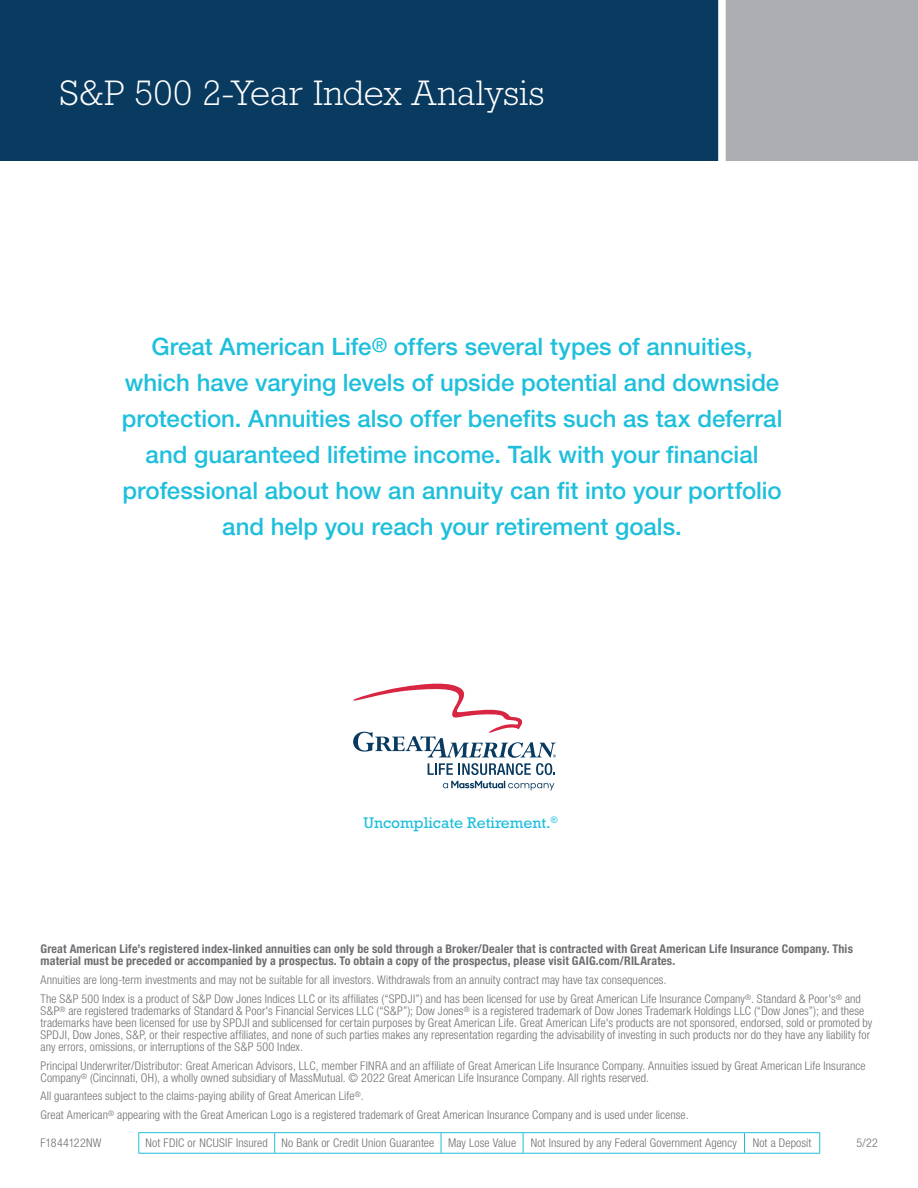
<style>
.page{position:relative;width:918px;height:1188px;background:#fff}
.page>*{position:absolute;margin:0;border:0;box-sizing:border-box;transform-origin:0 0}
.t1{font:300 36px "Rockwell Std";letter-spacing:-.005em;color:#fff}
.t2{font:500 24px/36px "Helvetica Neue LT Std";color:#1ebfdc;text-align:center}
.t3{font:15.75px "Rockwell Std";color:#1ebfdc}
.body{font:300 condensed 12px/12px "Helvetica Neue LT Std";letter-spacing:.01em;color:#6e6f72}
.body-2{font:700 condensed 12px/12px "Helvetica Neue LT Std";letter-spacing:.015em;color:#6e6f72}
.s1{font-size:19.5px}
</style>
<div class="page">
<svg style="left:138px;top:1133px;width:1px;height:20px"></svg>
<hr style="left:138px;top:1132px;width:137px;height:1px;background:#1ebfdc">
<hr style="left:275px;top:1132px;width:166px;height:1px;background:#1ebfdc">
<hr style="left:441px;top:1132px;width:82px;height:1px;background:#1ebfdc">
<hr style="left:523px;top:1132px;width:222px;height:1px;background:#1ebfdc">
<hr style="left:745px;top:1132px;width:75px;height:1px;background:#1ebfdc">
<svg style="left:274px;top:1133px;width:1px;height:20px"></svg>
<svg style="left:441px;top:1133px;width:1px;height:20px"></svg>
<svg style="left:523px;top:1133px;width:1px;height:20px"></svg>
<svg style="left:744px;top:1133px;width:1px;height:20px"></svg>
<svg style="left:819px;top:1133px;width:1px;height:20px"></svg>
<hr style="left:138px;top:1153px;width:137px;height:1px;background:#1ebfdc">
<hr style="left:275px;top:1153px;width:166px;height:1px;background:#1ebfdc">
<hr style="left:441px;top:1153px;width:82px;height:1px;background:#1ebfdc">
<hr style="left:523px;top:1153px;width:222px;height:1px;background:#1ebfdc">
<hr style="left:745px;top:1153px;width:75px;height:1px;background:#1ebfdc">
<div style="left:0;top:0;width:726px;height:160px;background:#093a5f"></div>
<div style="left:726px;top:0;width:192px;height:160px;background:#adaeb2"></div>
<div style="left:718px;top:0;width:8px;height:170px;background:#fff"></div>
<svg style="left:443px;top:781px;width:111px;height:10px"></svg>
<svg style="left:353px;top:683px;width:203px;height:92px"></svg>
<p class="t1" style="left:59px;top:73px;width:487px">S&amp;P 500 2-Year Index Analysis</p>
<p class="t2" style="left:122px;top:328px;width:662px">Great American Life<span class="s1">®</span> offers several types of annuities, which have varying levels of upside potential and downside protection. Annuities also offer benefits such as tax deferral and guaranteed lifetime income. Talk with your financial professional about how an annuity can fit into your portfolio and help you reach your retirement goals.</p>
<p class="t3" style="left:363px;top:814px;width:196px">Uncomplicate Retirement.<sup>®</sup></p>
<p class="body-2" style="left:40px;top:943px;width:814px">Great American Life’s registered index-linked annuities can only be sold through a Broker/Dealer that is contracted with Great American Life Insurance Company. This material must be preceded or accompanied by a prospectus. To obtain a copy of the prospectus, please visit GAIG.com/RILArates.</p>
<p class="body" style="left:40px;top:974px;width:628px">Annuities are long-term investments and may not be suitable for all investors. Withdrawals from an annuity contract may have tax consequences.</p>
<p class="body" style="left:40px;top:993px;width:833px">The S&amp;P 500 Index is a product of S&amp;P Dow Jones Indices LLC or its affiliates (“SPDJI”) and has been licensed for use by Great American Life Insurance Company<sup>®</sup>. Standard &amp; Poor's<sup>®</sup> and S&amp;P<sup>®</sup> are registered trademarks of Standard &amp; Poor's Financial Services LLC (“S&amp;P”); Dow Jones<sup>®</sup> is a registered trademark of Dow Jones Trademark Holdings LLC (“Dow Jones”); and these trademarks have been licensed for use by SPDJI and sublicensed for certain purposes by Great American Life. Great American Life's products are not sponsored, endorsed, sold or promoted by SPDJI, Dow Jones, S&amp;P, or their respective affiliates, and none of such parties makes any representation regarding the advisability of investing in such products nor do they have any liability for any errors, omissions, or interruptions of the S&amp;P 500 Index.</p>
<p class="body" style="left:40px;top:1059px;width:827px">Principal Underwriter/Distributor: Great American Advisors, LLC, member FINRA and an affiliate of Great American Life Insurance Company. Annuities issued by Great American Life Insurance<br>Company<sup>®</sup> (Cincinnati, OH), a wholly owned subsidiary of MassMutual. © 2022 Great American Life Insurance Company. All rights reserved.</p>
<p class="body" style="left:40px;top:1090px;width:325px">All guarantees subject to the claims-paying ability of Great American Life<sup>®</sup>.</p>
<p class="body" style="left:40px;top:1109px;width:650px">Great American<sup>®</sup> appearing with the Great American Logo is a registered trademark of Great American Insurance Company and is used under license.</p>
<p class="body" style="left:40px;top:1137px;width:63px">F1844122NW</p>
<p class="body" style="left:857px;top:1137px;width:23px">5/22</p>
<p class="body" style="left:146px;top:1137px;width:124px">Not FDIC or NCUSIF Insured</p>
<p class="body" style="left:281px;top:1137px;width:154px">No Bank or Credit Union Guarantee</p>
<p class="body" style="left:448px;top:1137px;width:70px">May Lose Value</p>
<p class="body" style="left:531px;top:1137px;width:208px">Not Insured by any Federal Government Agency</p>
<p class="body" style="left:753px;top:1137px;width:60px">Not a Deposit</p>
</div>
